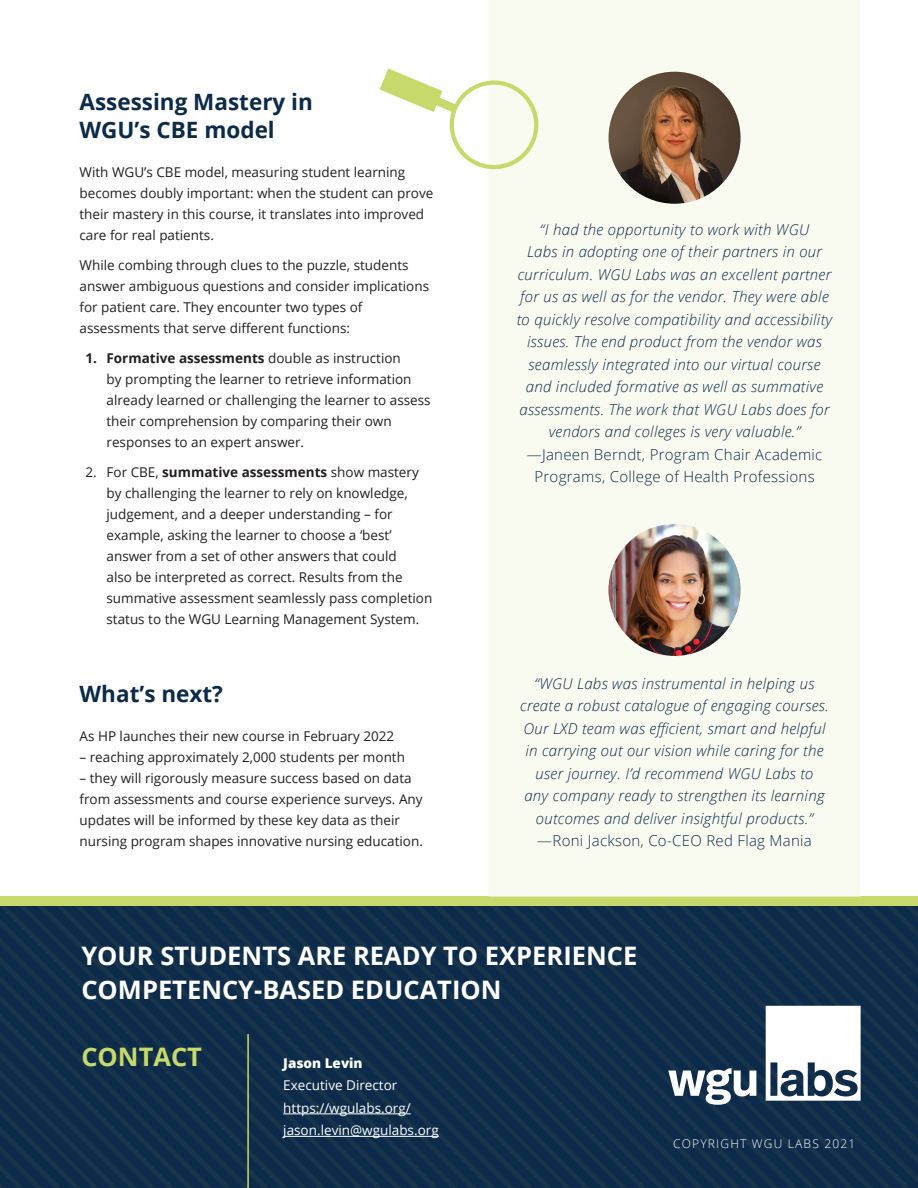
<style>
.page{position:relative;width:918px;height:1188px;background:#fff}
.page>*{position:absolute;margin:0;border:0;box-sizing:border-box;transform-origin:0 0}
.t1{font:700 25.5px/34px "Open Sans";color:#fff}
.t2{font:700 25.5px "Open Sans";color:#c7d96b}
.t3{font:700 22.5px/28.5px "Open Sans";color:#0c2a49}
.t4{font:italic 300 15px/22.5px "Open Sans";letter-spacing:.02em;color:#0c2a49;text-align:center}
.t5{font:300 15px/22.5px "Open Sans";letter-spacing:.02em;color:#0c2a49;text-align:center}
.t6{font:13.5px/21px "Open Sans";color:#231f20}
.t7{font:13.5px "Open Sans";color:#fff}
.t8{font:800 13.5px "Open Sans";color:#fff}
.t9{font:300 12px "Open Sans";letter-spacing:.1em;color:#fff}
.s1{font-weight:700}
</style>
<div class="page">
<svg style="left:0;top:906px;width:918px;height:1px"></svg>
<svg style="left:0;top:907px;width:918px;height:35px;background:#0f2d49"></svg>
<svg style="left:0;top:942px;width:918px;height:113px;background:#0f2d49"></svg>
<svg style="left:0;top:1055px;width:918px;height:133px;background:#102d49"></svg>
<div style="left:0;top:897px;width:918px;height:9px;background:#c7d96b"></div>
<hr style="left:283px;top:1114px;width:128px;height:1px;background:#fff">
<hr style="left:283px;top:1136px;width:156px;height:1px;background:#fff">
<hr style="left:247px;top:1034px;width:2px;height:154px;background:#c7d96b">
<svg style="left:766px;top:1006px;width:95px;height:95px"></svg>
<svg style="left:668px;top:1068px;width:88px;height:37px"></svg>
<div style="left:488px;top:0;width:373px;height:897px;background:#f9fbf0"></div>
<img style="left:609px;top:72px;width:132px;height:132px;border-radius:66px">
<img style="left:609px;top:524px;width:132px;height:132px;border-radius:66px">
<svg style="left:380px;top:69px;width:164px;height:106px"></svg>
<p class="t3" style="left:80px;top:87px;width:235px">Assessing Mastery in<br>WGU’s CBE model</p>
<p class="t6" style="left:80px;top:161px;width:355px">With WGU’s CBE model, measuring student learning becomes doubly important: when the student can prove their mastery in this course, it translates into improved care for real patients.</p>
<p class="t6" style="left:80px;top:254px;width:351px">While combing through clues to the puzzle, students answer ambiguous questions and consider implications for patient care. They encounter two types of assessments that serve different functions:</p>
<p class="t6" style="left:107px;top:347px;width:326px;text-indent:-21px"><span class="s1">1. Formative assessments</span> double as instruction<br>by prompting the learner to retrieve information already learned or challenging the learner to assess their comprehension by comparing their own responses to an expert answer.</p>
<p class="t6" style="left:107px;top:461px;width:327px;text-indent:-21px">2. For CBE, <span class="s1">summative assessments</span> show mastery by challenging the learner to rely on knowledge, judgement, and a deeper understanding – for example, asking the learner to choose a ‘best’ answer from a set of other answers that could<br>also be interpreted as correct. Results from the summative assessment seamlessly pass completion status to the WGU Learning Management System.</p>
<p class="t3" style="left:80px;top:679px;width:145px">What’s next?</p>
<p class="t6" style="left:80px;top:725px;width:316px">As HP launches their new course in February 2022</p>
<p class="t6" style="left:80px;top:746px;width:327px">– reaching approximately 2,000 students per month</p>
<p class="t6" style="left:80px;top:767px;width:345px">– they will rigorously measure success based on data from assessments and course experience surveys. Any updates will be informed by these key data as their nursing program shapes innovative nursing education.</p>
<p class="t4" style="left:517px;top:218px;width:317px">“I had the opportunity to work with WGU<br>Labs in adopting one of their partners in our curriculum. WGU Labs was an excellent partner for us as well as for the vendor. They were able to quickly resolve compatibility and accessibility issues. The end product from the vendor was seamlessly integrated into our virtual course and included formative as well as summative assessments. The work that WGU Labs does for vendors and colleges is very valuable.”</p>
<p class="t5" style="left:527px;top:443px;width:297px">—Janeen Berndt, Program Chair Academic<br>Programs, College of Health Professions</p>
<p class="t4" style="left:520px;top:671px;width:310px">“WGU Labs was instrumental in helping us create a robust catalogue of engaging courses.<br>Our LXD team was efficient, smart and helpful in carrying out our vision while caring for the user journey. I’d recommend WGU Labs to<br>any company ready to strengthen its learning outcomes and deliver insightful products.”</p>
<p class="t5" style="left:537px;top:829px;width:276px">—Roni Jackson, Co-CEO Red Flag Mania</p>
<p class="t1" style="left:81px;top:938px;width:557px">YOUR STUDENTS ARE READY TO EXPERIENCE<br>COMPETENCY-BASED EDUCATION</p>
<p class="t2" style="left:81px;top:1039px;width:122px">CONTACT</p>
<p class="t8" style="left:283px;top:1053px;width:81px">Jason Levin</p>
<p class="t7" style="left:283px;top:1076px;width:116px">Executive Director</p>
<p class="t7" style="left:283px;top:1099px;width:129px">https://wgulabs.org/</p>
<p class="t7" style="left:283px;top:1121px;width:157px">jason.levin@wgulabs.org</p>
<p class="t9" style="left:673px;top:1135px;width:184px">COPYRIGHT WGU LABS 2021</p>
</div>
